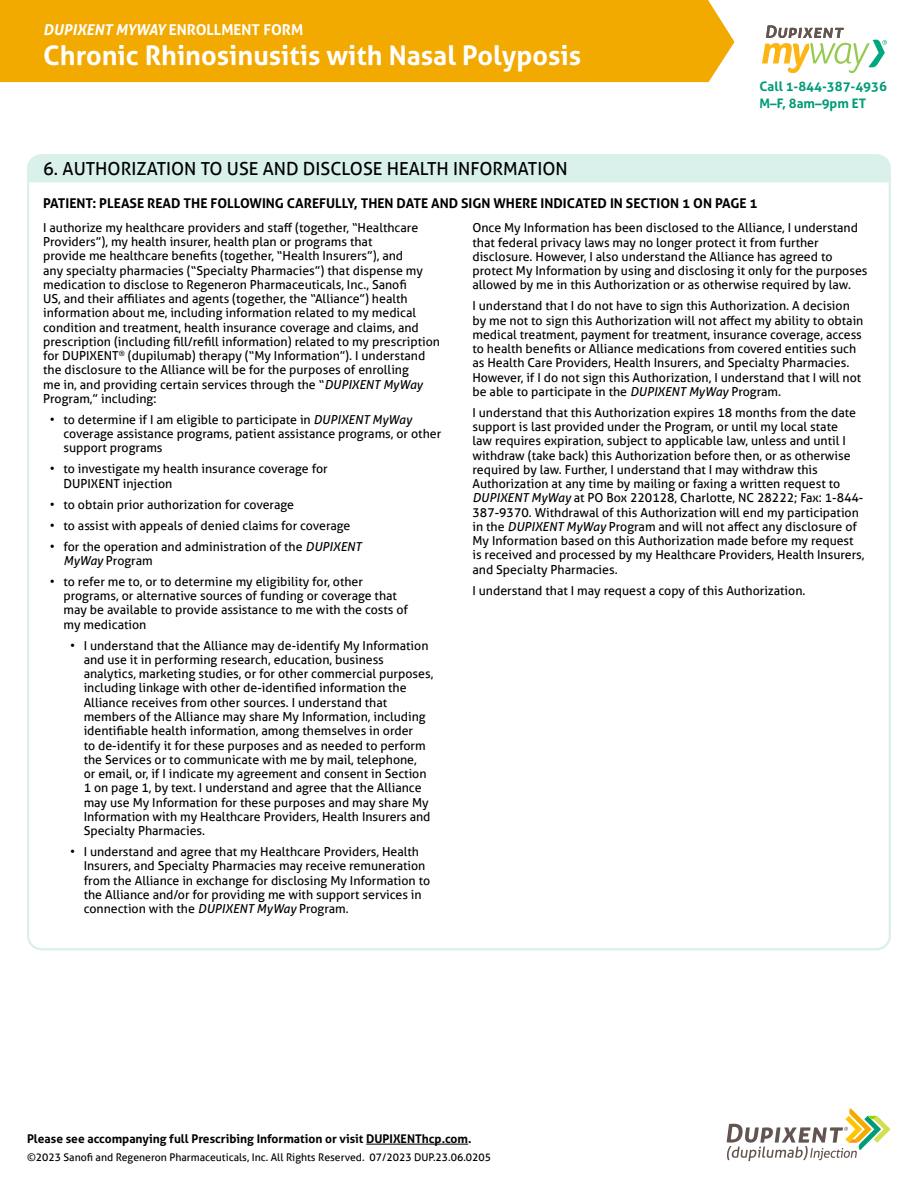
<style>
.page{position:relative;width:918px;height:1188px;background:#fff}
.page>*{position:absolute;margin:0;border:0;box-sizing:border-box;transform-origin:0 0}
.t1{font:700 27px "Aller";color:#fff}
.t2{font:18px "Aller";color:#000}
.t3{font:700 15px "Aller";color:#fff}
.t4{font:700 13.5px "Aller";color:#000}
.t5{font:700 13.2px/16.5px "Aller";color:#009b77}
.t6{font:12.3px/14.2px "Aller";color:#000}
.t7{font:700 12px "Aller";color:#000}
.t8{font:10.5px "Aller";color:#000}
.s1{font-style:italic}
</style>
<div class="page">
<div style="left:27px;top:155px;width:864px;height:27px;background:#d9f0eb"></div>
<svg style="left:762px;top:25px;width:125px;height:48px"></svg>
<svg style="left:727px;top:1108px;width:164px;height:53px"></svg>
<div style="left:0;top:0;width:735px;height:82px;background:#f2a900"></div>
<hr style="left:366px;top:1144px;width:102px;height:1px;background:#000">
<p class="t3" style="left:43px;top:21px;width:262px"><span class="s1">DUPIXENT MYWAY</span> ENROLLMENT FORM</p>
<h1 class="t1" style="left:43px;top:39px;width:539px">Chronic Rhinosinusitis with Nasal Polyposis</h1>
<h2 class="t2" style="left:43px;top:158px;width:526px">6. AUTHORIZATION TO USE AND DISCLOSE HEALTH INFORMATION</h2>
<p class="t5" style="left:760px;top:78px;width:129px">Call 1-844-387-4936<br>M–F, 8am–9pm ET</p>
<p class="t4" style="left:43px;top:195px;width:716px">PATIENT: PLEASE READ THE FOLLOWING CAREFULLY, THEN DATE AND SIGN WHERE INDICATED IN SECTION 1 ON PAGE 1</p>
<p class="t6" style="left:43px;top:220px;width:398px">I authorize my healthcare providers and staff (together, “Healthcare Providers”), my health insurer, health plan or programs that<br>provide me healthcare benefits (together, “Health Insurers”), and<br>any specialty pharmacies (“Specialty Pharmacies”) that dispense my medication to disclose to Regeneron Pharmaceuticals, Inc., Sanofi<br>US, and their affiliates and agents (together, the “Alliance”) health information about me, including information related to my medical condition and treatment, health insurance coverage and claims, and prescription (including fill/refill information) related to my prescription for DUPIXENT<sup>®</sup> (dupilumab) therapy (“My Information”). I understand the disclosure to the Alliance will be for the purposes of enrolling<br>me in, and providing certain services through the “<span class="s1">DUPIXENT MyWay </span>Program,” including:</p>
<p class="t6" style="left:63px;top:412px;width:379px;text-indent:-14px">• to determine if I am eligible to participate in <span class="s1">DUPIXENT MyWay </span>coverage assistance programs, patient assistance programs, or other support programs</p>
<p class="t6" style="left:63px;top:462px;width:266px;text-indent:-14px">• to investigate my health insurance coverage for<br>DUPIXENT injection</p>
<p class="t6" style="left:50px;top:497px;width:246px">• to obtain prior authorization for coverage</p>
<p class="t6" style="left:50px;top:518px;width:302px">• to assist with appeals of denied claims for coverage</p>
<p class="t6" style="left:63px;top:539px;width:300px;text-indent:-14px">• for the operation and administration of the <span class="s1">DUPIXENT<br>MyWay</span> Program</p>
<p class="t6" style="left:63px;top:574px;width:346px;text-indent:-14px">• to refer me to, or to determine my eligibility for, other programs, or alternative sources of funding or coverage that may be available to provide assistance to me with the costs of my medication</p>
<p class="t6" style="left:84px;top:638px;width:351px;text-indent:-14px">• I understand that the Alliance may de-identify My Information and use it in performing research, education, business analytics, marketing studies, or for other commercial purposes, including linkage with other de-identified information the Alliance receives from other sources. I understand that members of the Alliance may share My Information, including identifiable health information, among themselves in order<br>to de-identify it for these purposes and as needed to perform the Services or to communicate with me by mail, telephone,<br>or email, or, if I indicate my agreement and consent in Section 1 on page 1, by text. I understand and agree that the Alliance may use My Information for these purposes and may share My Information with my Healthcare Providers, Health Insurers and Specialty Pharmacies.</p>
<p class="t6" style="left:84px;top:845px;width:348px;text-indent:-14px">• I understand and agree that my Healthcare Providers, Health Insurers, and Specialty Pharmacies may receive remuneration from the Alliance in exchange for disclosing My Information to the Alliance and/or for providing me with support services in connection with the <span class="s1">DUPIXENT MyWay</span> Program.</p>
<p class="t6" style="left:472px;top:221px;width:397px">Once My Information has been disclosed to the Alliance, I understand that federal privacy laws may no longer protect it from further disclosure. However, I also understand the Alliance has agreed to protect My Information by using and disclosing it only for the purposes allowed by me in this Authorization or as otherwise required by law.</p>
<p class="t6" style="left:472px;top:299px;width:392px">I understand that I do not have to sign this Authorization. A decision by me not to sign this Authorization will not affect my ability to obtain medical treatment, payment for treatment, insurance coverage, access to health benefits or Alliance medications from covered entities such as Health Care Providers, Health Insurers, and Specialty Pharmacies.<br>However, if I do not sign this Authorization, I understand that I will not be able to participate in the <span class="s1">DUPIXENT MyWay</span> Program.</p>
<p class="t6" style="left:472px;top:405px;width:394px">I understand that this Authorization expires 18 months from the date support is last provided under the Program, or until my local state<br>law requires expiration, subject to applicable law, unless and until I withdraw (take back) this Authorization before then, or as otherwise required by law. Further, I understand that I may withdraw this Authorization at any time by mailing or faxing a written request to <span class="s1">DUPIXENT MyWay</span> at PO Box 220128, Charlotte, NC 28222; Fax: 1-844- 387-9370. Withdrawal of this Authorization will end my participation in the <span class="s1">DUPIXENT MyWay</span> Program and will not affect any disclosure of My Information based on this Authorization made before my request is received and processed by my Healthcare Providers, Health Insurers, and Specialty Pharmacies.</p>
<p class="t6" style="left:472px;top:583px;width:334px">I understand that I may request a copy of this Authorization.</p>
<p class="t7" style="left:27px;top:1132px;width:446px">Please see accompanying full Prescribing Information or visit DUPIXENThcp.com.</p>
<p class="t8" style="left:27px;top:1151px;width:466px">©2023 Sanofi and Regeneron Pharmaceuticals, Inc. All Rights Reserved. 07/2023 DUP.23.06.0205</p>
</div>
